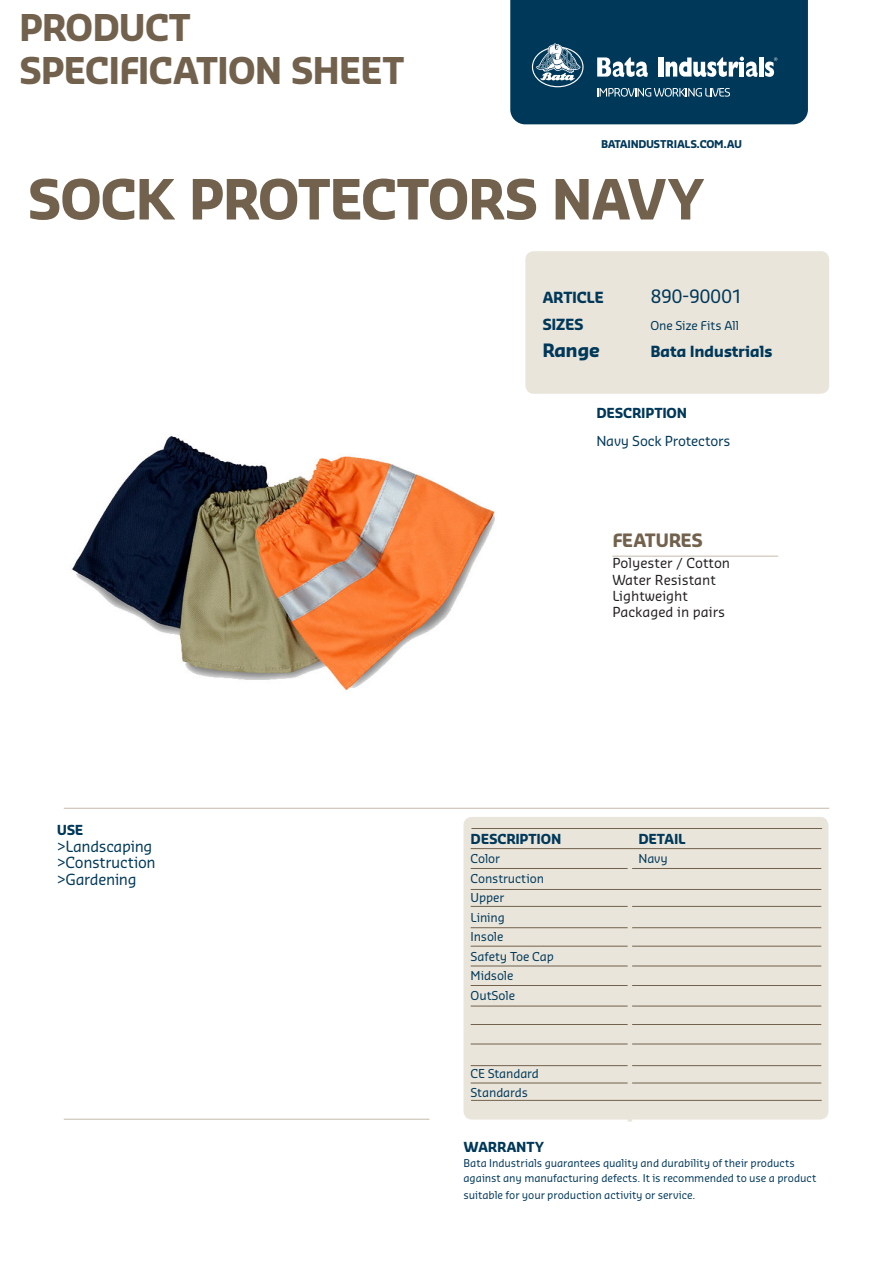
<style>
.page{position:relative;width:893px;height:1263px;background:#fff}
.page>*{position:absolute;margin:0;border:0;box-sizing:border-box;transform-origin:0 0}
.Heading{font:700 54px "Sansa Std";letter-spacing:-.03em;color:#72624d}
.Heading-2{font:700 36px "Sansa Std";letter-spacing:-.03em;color:#72624d}
.inleiding{font:18px "Sansa Std";letter-spacing:-.03em;color:#003859}
.Product_name{font:700 18px "Sansa Std";letter-spacing:-.03em;color:#72624d}
.inleiding-2{font:700 18px "Sansa Std";letter-spacing:-.035em;color:#003859}
.Description_text{font:15px "Sansa Std";letter-spacing:-.02em;color:#003859}
.inleiding-3{font:700 15px "Sansa Std";letter-spacing:-.02em;color:#003859}
.t1{font:13.5px "Sansa Std";color:#231f20}
.Description_heading{font:700 13.5px "Sansa Std";letter-spacing:-.015em;color:#003859}
.Description_heading-2{font:13.5px "Sansa Std";letter-spacing:-.01em;color:#003859}
.inleiding-4{font:700 13.5px "Sansa Std";letter-spacing:-.015em;color:#003859}
.inleiding-5{font:12px "Sansa Std";letter-spacing:-.01em;color:#003859}
.inleiding-6{font:10.5px/15px "Sansa Std";letter-spacing:-.005em;color:#003859}
.t2{font:700 10.5px "Sansa Std";letter-spacing:-.025em;color:#003859}
</style>
<div class="page">
<img style="left:71px;top:435px;width:424px;height:257px">
<svg style="left:510px;top:0;width:298px;height:124px"></svg>
<div style="left:525px;top:251px;width:304px;height:143px;background:#e9e5db;border-radius:9px"></div>
<div style="left:463px;top:817px;width:365px;height:302px;background:#e9e5db;border-radius:9px"></div>
<hr style="left:471px;top:906px;width:350px;height:1px;background:#72624d">
<hr style="left:471px;top:868px;width:350px;height:1px;background:#72624d">
<hr style="left:471px;top:828px;width:351px;height:1px;background:#72624d">
<hr style="left:471px;top:927px;width:350px;height:1px;background:#72624d">
<hr style="left:471px;top:946px;width:350px;height:1px;background:#72624d">
<hr style="left:471px;top:966px;width:350px;height:1px;background:#72624d">
<hr style="left:471px;top:985px;width:350px;height:1px;background:#72624d">
<hr style="left:471px;top:1006px;width:350px;height:1px;background:#72624d">
<hr style="left:471px;top:1024px;width:350px;height:1px;background:#72624d">
<hr style="left:471px;top:1044px;width:350px;height:1px;background:#72624d">
<hr style="left:471px;top:1065px;width:350px;height:1px;background:#72624d">
<hr style="left:471px;top:1083px;width:350px;height:1px;background:#72624d">
<hr style="left:628px;top:850px;width:4px;height:272px;background:#e9e5db">
<hr style="left:64px;top:808px;width:765px;height:1px;background:#c4baab">
<hr style="left:64px;top:1119px;width:365px;height:1px;background:#c4baab">
<hr style="left:612px;top:556px;width:166px;height:1px;background:#c4baab">
<hr style="left:471px;top:848px;width:350px;height:1px;background:#72624d">
<hr style="left:471px;top:1100px;width:351px;height:1px;background:#72624d">
<hr style="left:471px;top:889px;width:350px;height:1px;background:#72624d">
<p class="Heading-2" style="left:19px;top:4px;width:173px">PRODUCT</p>
<p class="Heading-2" style="left:19px;top:47px;width:387px">SPECIFICATION SHEET</p>
<p class="t2" style="left:601px;top:137px;width:142px">BATAINDUSTRIALS.COM.AU</p>
<p class="Heading" style="left:27px;top:164px;width:679px">SOCK PROTECTORS NAVY</p>
<p class="inleiding-3" style="left:542px;top:287px;width:63px">ARTICLE</p>
<p class="inleiding" style="left:650px;top:284px;width:94px">890-90001</p>
<p class="inleiding-3" style="left:542px;top:314px;width:43px">SIZES</p>
<p class="inleiding-5" style="left:650px;top:317px;width:90px">One Size Fits All</p>
<p class="inleiding-2" style="left:542px;top:338px;width:59px">Range</p>
<p class="inleiding-3" style="left:650px;top:341px;width:124px">Bata Industrials</p>
<p class="Description_heading" style="left:596px;top:404px;width:92px">DESCRIPTION</p>
<p class="Description_heading-2" style="left:596px;top:432px;width:136px">Navy Sock Protectors</p>
<p class="Description_heading" style="left:57px;top:821px;width:28px">USE</p>
<p class="Description_text" style="left:57px;top:836px;width:97px">&gt;Landscaping</p>
<p class="Description_text" style="left:57px;top:853px;width:101px">&gt;Construction</p>
<p class="Description_text" style="left:57px;top:869px;width:81px">&gt;Gardening</p>
<p class="Product_name" style="left:612px;top:529px;width:92px">FEATURES</p>
<p class="t1" style="left:612px;top:554px;width:119px">Polyester / Cotton</p>
<p class="t1" style="left:612px;top:571px;width:105px">Water Resistant</p>
<p class="t1" style="left:612px;top:587px;width:77px">Lightweight</p>
<p class="t1" style="left:612px;top:603px;width:114px">Packaged in pairs</p>
<p class="inleiding-4" style="left:471px;top:829px;width:92px">DESCRIPTION</p>
<p class="inleiding-5" style="left:471px;top:851px;width:31px">Color</p>
<p class="inleiding-5" style="left:471px;top:870px;width:75px">Construction</p>
<p class="inleiding-5" style="left:471px;top:890px;width:35px">Upper</p>
<p class="inleiding-5" style="left:471px;top:909px;width:36px">Lining</p>
<p class="inleiding-5" style="left:471px;top:929px;width:34px">Insole</p>
<p class="inleiding-5" style="left:471px;top:948px;width:85px">Safety Toe Cap</p>
<p class="inleiding-5" style="left:471px;top:968px;width:44px">Midsole</p>
<p class="inleiding-5" style="left:471px;top:987px;width:46px">OutSole</p>
<p class="inleiding-5" style="left:471px;top:1065px;width:70px">CE Standard</p>
<p class="inleiding-5" style="left:471px;top:1085px;width:59px">Standards</p>
<p class="inleiding-4" style="left:638px;top:829px;width:49px">DETAIL</p>
<p class="inleiding-5" style="left:638px;top:851px;width:31px">Navy</p>
<p class="Description_heading" style="left:463px;top:1138px;width:82px">WARRANTY</p>
<p class="inleiding-6" style="left:463px;top:1155px;width:354px">Bata Industrials guarantees quality and durability of their products against any manufacturing defects. It is recommended to use a product</p>
<p class="inleiding-6" style="left:463px;top:1187px;width:233px">suitable for your production activity or service.</p>
</div>
